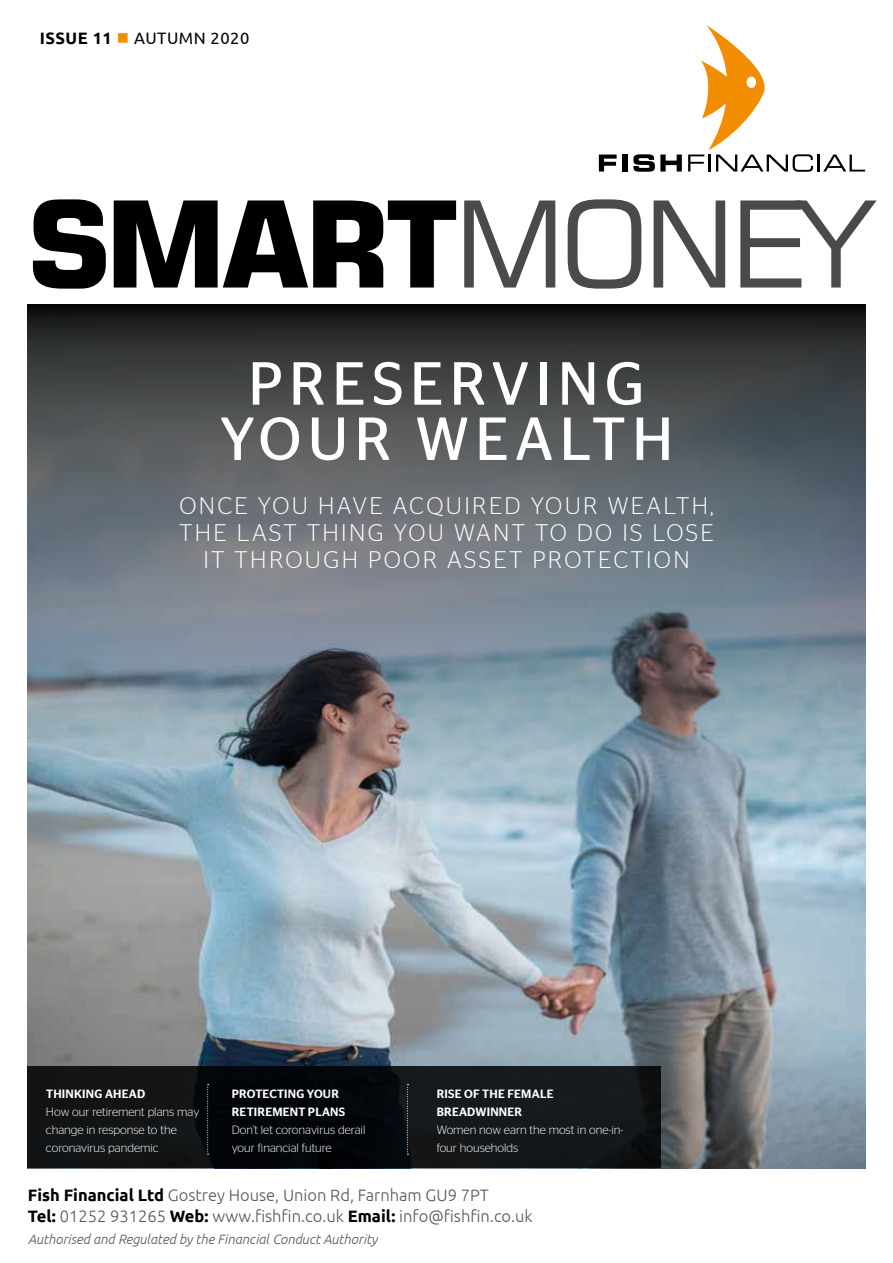
<style>
.page{position:relative;width:893px;height:1263px;background:#fff}
.page>*{position:absolute;margin:0;border:0;box-sizing:border-box;transform-origin:0 0}
.t1{font:700 119.7px "Square 721 BT";letter-spacing:-.05em;color:#000}
.t2{font:60.6px/55.2px "Stag Sans";letter-spacing:.1em;color:#fff;text-align:center}
.t3{font:300 24px/27px "Stag Sans";letter-spacing:.1em;color:#fff;text-align:center}
.t4{font:300 16.5px/21px "Ubuntu";color:#575756}
.t5{font:16.5px "Ubuntu";letter-spacing:.03em;color:#000}
.t6{font:italic 300 13.5px "Ubuntu";color:#575756}
.t7{font:300 12px/18px "Stag Sans";color:#fff}
.t8{font:500 12px/18px "Stag Sans";letter-spacing:.02em;color:#fff}
.s1{font-weight:700}
.s2{color:#f28c00}
.s3{font-weight:400;color:#4a4a49}
.s4{font-weight:700;color:#000}
</style>
<div class="page">
<img style="left:28px;top:857px;width:837px;height:312px">
<svg style="left:28px;top:305px;width:837px;height:552px;background:#6b767e"></svg>
<svg style="left:599px;top:155px;width:18px;height:17px"></svg>
<div style="left:622px;top:155px;width:6px;height:17px;background:#000"></div>
<svg style="left:633px;top:154px;width:49px;height:18px"></svg>
<svg style="left:688px;top:25px;width:177px;height:147px"></svg>
<div style="left:27px;top:1066px;width:634px;height:102px;background:linear-gradient(to right,#0b0d0f,#121518)"></div>
<svg style="left:207px;top:1084px;width:2px;height:71px"></svg>
<svg style="left:407px;top:1084px;width:2px;height:71px"></svg>
<h3 class="t5" style="left:40px;top:28px;width:211px"><span class="s1">ISSUE 11</span> <span class="s2">■</span> AUTUMN 2020</h3>
<h1 class="t1" style="left:28px;top:171px;width:845px">SMART<span class="s3">MONEY</span></h1>
<h2 class="t2" style="left:220px;top:355px;width:455px">PRESERVING<br>YOUR WEALTH</h2>
<h3 class="t3" style="left:179px;top:491px;width:536px">ONCE YOU HAVE ACQUIRED YOUR WEALTH,<br>THE LAST THING YOU WANT TO DO IS LOSE<br>IT THROUGH POOR ASSET PROTECTION</h3>
<p class="t8" style="left:46px;top:1085px;width:101px">THINKING AHEAD</p>
<p class="t7" style="left:46px;top:1103px;width:155px">How our retirement plans may change in response to the coronavirus pandemic</p>
<p class="t8" style="left:232px;top:1085px;width:115px">PROTECTING YOUR<br>RETIREMENT PLANS</p>
<p class="t7" style="left:232px;top:1121px;width:135px">Don’t let coronavirus derail your financial future</p>
<p class="t8" style="left:437px;top:1085px;width:118px">RISE OF THE FEMALE<br>BREADWINNER</p>
<p class="t7" style="left:437px;top:1121px;width:188px">Women now earn the most in one-in&shy;four households</p>
<h3 class="t4" style="left:28px;top:1184px;width:506px"><span class="s4">Fish Financial Ltd</span> Gostrey House, Union Rd, Farnham GU9 7PT<br><span class="s4">Tel:</span> 01252 931265 <span class="s4">Web:</span> www.fishfin.co.uk <span class="s4">Email:</span> info@fishfin.co.uk</h3>
<p class="t6" style="left:28px;top:1231px;width:351px">Authorised and Regulated by the Financial Conduct Authority</p>
</div>
